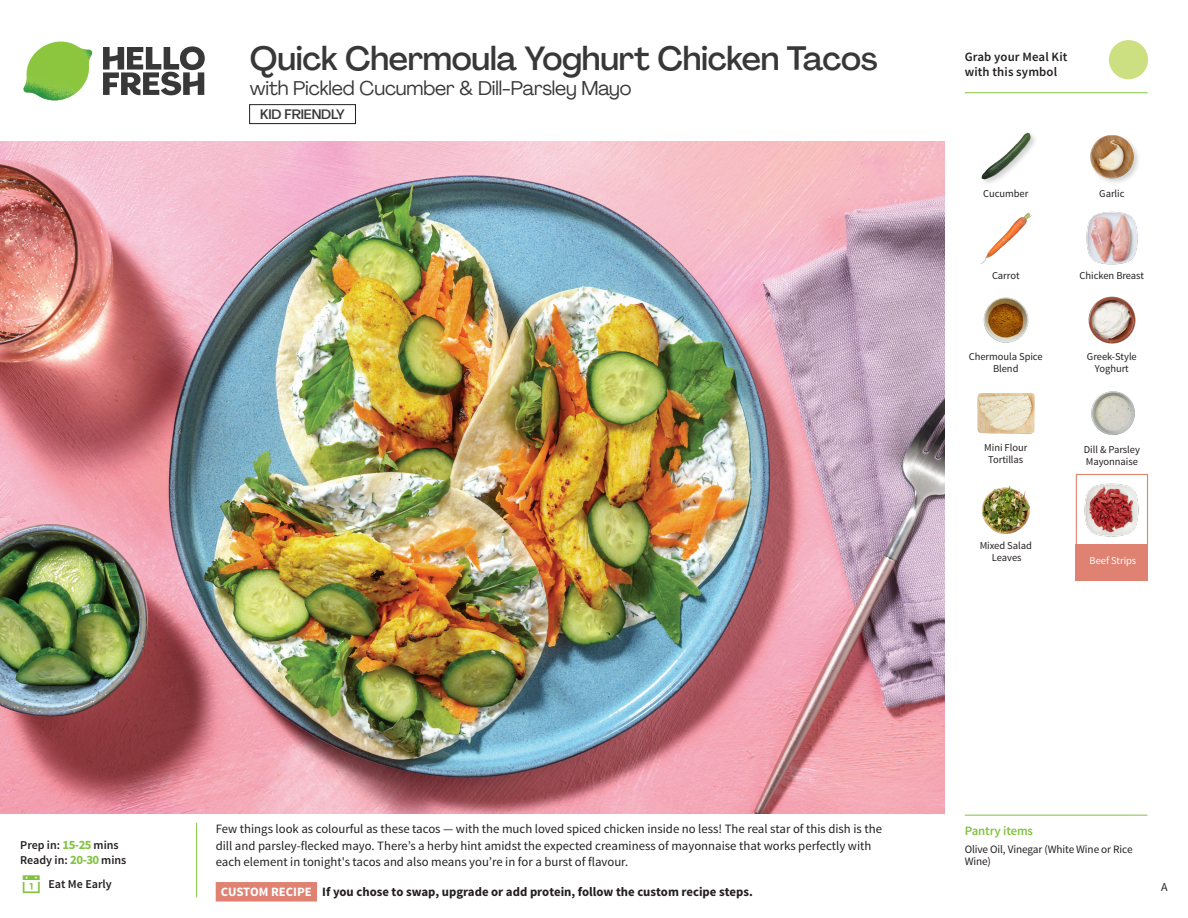
<style>
.page{position:relative;width:1188px;height:918px;background:#fff}
.page>*{position:absolute;margin:0;border:0;box-sizing:border-box;transform-origin:0 0}
._15_Titel_UK{font:500 33px "Agrandir";letter-spacing:-.01em;color:#383839}
._15_Titel_UK-2{font:19.5px "Agrandir";letter-spacing:-.01em;color:#383839}
.t1{font:500 13.5px "Agrandir";letter-spacing:-.01em;color:#383839}
.Step_6_Text_AU{font:12.75px/16.5px "Source Sans Pro";color:#231f20}
.Step_6_Text_AU-2{font:700 12.75px "Source Sans Pro";color:#231f20}
.t2{font:600 12.75px/15px "Source Sans Pro";letter-spacing:.01em;color:#231f20}
._04_Headers_Front{font:600 12.75px "Source Sans Pro";letter-spacing:-.01em;color:#81c340}
._04_Intro{font:600 12px "Source Sans Pro";color:#231f20}
.t3{font:12px "Source Sans Pro";color:#231f20}
._05_Pantry{font:11.25px/12px "Source Sans Pro";letter-spacing:-.01em;color:#231f20}
._18_FRONT_ingredients{font:10.5px/12px "Source Sans Pro";letter-spacing:-.005em;color:#231f20;text-align:center}
._18_FRONT_ingredients-2{font:10.5px "Source Sans Pro";letter-spacing:-.005em;color:#fff}
.s1{font-weight:700;font-size:12.75px;color:#81c340}
.s2{color:#fff}
</style>
<div class="page">
<svg style="left:103px;top:46px;width:102px;height:49px"></svg>
<img style="left:23px;top:42px;width:69px;height:59px">
<div style="left:216px;top:882px;width:101px;height:20px;background:#edb9b1"></div>
<svg style="left:196px;top:822px;width:121px;height:79px"></svg>
<img style="left:0;top:142px;width:945px;height:672px">
<div style="left:1076px;top:474px;width:72px;height:72px;border:1px solid #df8272"></div>
<div style="left:1076px;top:544px;width:72px;height:37px;background:#df8272"></div>
<img style="left:1084px;top:483px;width:55px;height:54px">
<div style="left:249px;top:104px;width:107px;height:20px;border:1px solid #231f20"></div>
<img style="left:1088px;top:296px;width:48px;height:48px">
<img style="left:982px;top:485px;width:48px;height:49px">
<img style="left:977px;top:393px;width:57px;height:41px">
<img style="left:1091px;top:391px;width:44px;height:44px">
<img style="left:983px;top:297px;width:46px;height:46px">
<img style="left:980px;top:212px;width:52px;height:52px">
<img style="left:1086px;top:211px;width:52px;height:54px">
<img style="left:981px;top:132px;width:53px;height:51px">
<img style="left:1090px;top:135px;width:48px;height:48px">
<hr style="left:965px;top:815px;width:183px;height:1px;background:#81c340">
<svg style="left:1091px;top:40px;width:57px;height:54px"></svg>
<hr style="left:965px;top:92px;width:183px;height:1px;background:#81c340">
<p class="_15_Titel_UK" style="left:250px;top:38px;width:629px">Quick Chermoula Yoghurt Chicken Tacos</p>
<p class="_15_Titel_UK-2" style="left:250px;top:76px;width:383px">with Pickled Cucumber &amp; Dill-Parsley Mayo</p>
<p class="t1" style="left:260px;top:106px;width:86px">KID FRIENDLY</p>
<p class="t2" style="left:965px;top:50px;width:104px">Grab your Meal Kit with this symbol</p>
<p class="_18_FRONT_ingredients" style="left:983px;top:188px;width:47px">Cucumber</p>
<p class="_18_FRONT_ingredients" style="left:1099px;top:188px;width:27px">Garlic</p>
<p class="_18_FRONT_ingredients" style="left:992px;top:270px;width:29px">Carrot</p>
<p class="_18_FRONT_ingredients" style="left:1080px;top:270px;width:66px">Chicken Breast</p>
<p class="_18_FRONT_ingredients" style="left:969px;top:351px;width:75px">Chermoula Spice<br>Blend</p>
<p class="_18_FRONT_ingredients" style="left:1087px;top:351px;width:51px">Greek-Style<br>Yoghurt</p>
<p class="_18_FRONT_ingredients" style="left:984px;top:442px;width:45px">Mini Flour<br>Tortillas</p>
<p class="_18_FRONT_ingredients" style="left:1084px;top:444px;width:58px;text-align:left">Dill &amp; Parsley<br>Mayonnaise</p>
<p class="_18_FRONT_ingredients" style="left:980px;top:540px;width:54px">Mixed Salad<br>Leaves</p>
<p class="_18_FRONT_ingredients-2" style="left:1090px;top:554px;width:48px">Beef Strips</p>
<p class="_04_Intro" style="left:20px;top:837px;width:100px">Prep in: <span class="s1">15-25</span> mins</p>
<p class="_04_Intro" style="left:20px;top:852px;width:108px">Ready in: <span class="s1">20-30</span> mins</p>
<p class="_04_Intro" style="left:48px;top:876px;width:65px">Eat Me Early</p>
<p class="Step_6_Text_AU" style="left:216px;top:821px;width:668px">Few things look as colourful as these tacos — with the much loved spiced chicken inside no less! The real star of this dish is the dill and parsley-flecked mayo. There’s a herby hint amidst the expected creaminess of mayonnaise that works perfectly with each element in tonight's tacos and also means you’re in for a burst of flavour.</p>
<p class="Step_6_Text_AU-2" style="left:221px;top:883px;width:533px"><span class="s2">CUSTOM RECIPE</span> If you chose to swap, upgrade or add protein, follow the custom recipe steps.</p>
<p class="_04_Headers_Front" style="left:965px;top:822px;width:70px">Pantry items</p>
<p class="_05_Pantry" style="left:965px;top:844px;width:169px">Olive Oil, Vinegar (White Wine or Rice<br>Wine)</p>
<p class="t3" style="left:1161px;top:879px;width:8px">A</p>
</div>
